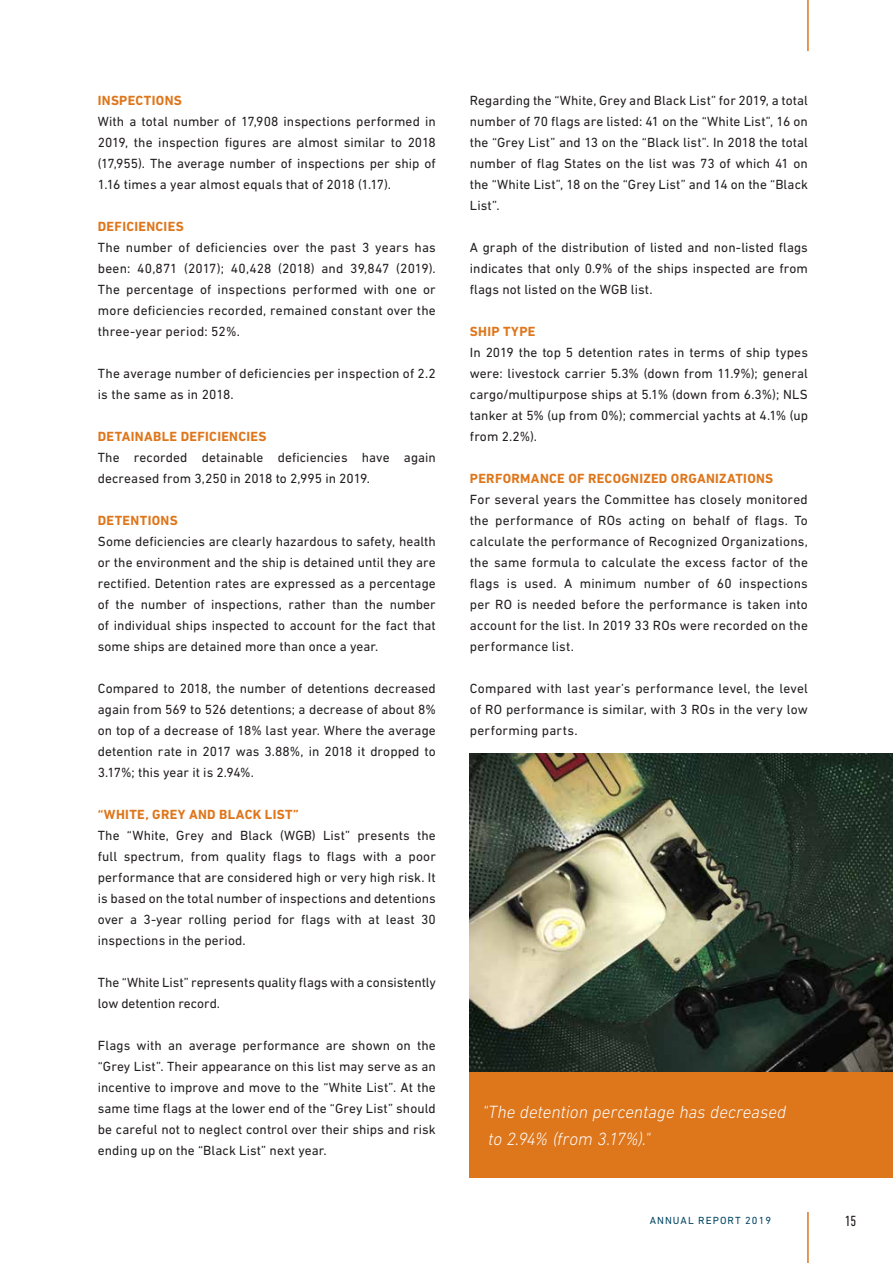
<style>
.page{position:relative;width:893px;height:1263px;background:#fff}
.page>*{position:absolute;margin:0;border:0;box-sizing:border-box;transform-origin:0 0}
.t1{font:italic 300 18px/27px "DIN Next LT Pro";color:#fff}
.t2{font:condensed 15px "DIN Next LT Pro";color:#231f20}
.t3{font:13.5px/21px "DIN Next LT Pro";letter-spacing:.005em;color:#231f20;text-align:justify}
.t4{font:700 13.5px "DIN Next LT Pro";letter-spacing:.025em;color:#de761b}
.t5{font:10.5px "DIN Next LT Pro";letter-spacing:.1em;color:#004662}
</style>
<div class="page">
<hr style="left:807px;top:1212px;width:2px;height:51px;background:#de761b">
<hr style="left:807px;top:0;width:2px;height:51px;background:#de761b">
<hr style="left:0;top:0;width:1px;height:576px;background:#231f20">
<div style="left:470px;top:1071px;width:423px;height:107px;background:#de761b"></div>
<img style="left:470px;top:753px;width:423px;height:318px">
<p class="t4" style="left:98px;top:93px;width:86px">INSPECTIONS</p>
<p class="t3" style="left:98px;top:111px;width:340px">With a total number of 17,908 inspections performed in 2019, the inspection figures are almost similar to 2018 (17,955). The average number of inspections per ship of 1.16 times a year almost equals that of 2018 (1.17).</p>
<p class="t4" style="left:98px;top:219px;width:87px">DEFICIENCIES</p>
<p class="t3" style="left:98px;top:237px;width:340px">The number of deficiencies over the past 3 years has been: 40,871 (2017); 40,428 (2018) and 39,847 (2019).<br>The percentage of inspections performed with one or more deficiencies recorded, remained constant over the three-year period: 52%.</p>
<p class="t3" style="left:98px;top:363px;width:340px">The average number of deficiencies per inspection of 2.2 is the same as in 2018.</p>
<p class="t4" style="left:98px;top:429px;width:170px">DETAINABLE DEFICIENCIES</p>
<p class="t3" style="left:98px;top:447px;width:340px">The recorded detainable deficiencies have again decreased from 3,250 in 2018 to 2,995 in 2019.</p>
<p class="t4" style="left:98px;top:513px;width:81px">DETENTIONS</p>
<p class="t3" style="left:98px;top:531px;width:340px">Some deficiencies are clearly hazardous to safety, health or the environment and the ship is detained until they are rectified. Detention rates are expressed as a percentage of the number of inspections, rather than the number of individual ships inspected to account for the fact that some ships are detained more than once a year.</p>
<p class="t3" style="left:98px;top:678px;width:340px">Compared to 2018, the number of detentions decreased again from 569 to 526 detentions; a decrease of about 8% on top of a decrease of 18% last year. Where the average detention rate in 2017 was 3.88%, in 2018 it dropped to 3.17%; this year it is 2.94%.</p>
<p class="t4" style="left:98px;top:807px;width:203px">“WHITE, GREY AND BLACK LIST”</p>
<p class="t3" style="left:98px;top:825px;width:340px">The “White, Grey and Black (WGB) List” presents the full spectrum, from quality flags to flags with a poor performance that are considered high or very high risk. It is based on the total number of inspections and detentions over a 3-year rolling period for flags with at least 30 inspections in the period.</p>
<p class="t3" style="left:98px;top:972px;width:340px">The “White List” represents quality flags with a consistently low detention record.</p>
<p class="t3" style="left:98px;top:1035px;width:340px">Flags with an average performance are shown on the “Grey List”. Their appearance on this list may serve as an incentive to improve and move to the “White List”. At the same time flags at the lower end of the “Grey List” should be careful not to neglect control over their ships and risk ending up on the “Black List” next year.</p>
<p class="t3" style="left:470px;top:90px;width:340px">Regarding the “White, Grey and Black List” for 2019, a total number of 70 flags are listed: 41 on the “White List”, 16 on the “Grey List” and 13 on the “Black list”. In 2018 the total number of flag States on the list was 73 of which 41 on the “White List”, 18 on the “Grey List” and 14 on the “Black List”.</p>
<p class="t3" style="left:470px;top:237px;width:340px">A graph of the distribution of listed and non-listed flags indicates that only 0.9% of the ships inspected are from flags not listed on the WGB list.</p>
<p class="t4" style="left:470px;top:324px;width:67px">SHIP TYPE</p>
<p class="t3" style="left:470px;top:342px;width:340px">In 2019 the top 5 detention rates in terms of ship types were: livestock carrier 5.3% (down from 11.9%); general cargo/multipurpose ships at 5.1% (down from 6.3%); NLS tanker at 5% (up from 0%); commercial yachts at 4.1% (up from 2.2%).</p>
<p class="t4" style="left:470px;top:471px;width:305px">PERFORMANCE OF RECOGNIZED ORGANIZATIONS</p>
<p class="t3" style="left:470px;top:489px;width:340px">For several years the Committee has closely monitored the performance of ROs acting on behalf of flags. To calculate the performance of Recognized Organizations, the same formula to calculate the excess factor of the flags is used. A minimum number of 60 inspections per RO is needed before the performance is taken into account for the list. In 2019 33 ROs were recorded on the performance list.</p>
<p class="t3" style="left:470px;top:678px;width:340px">Compared with last year’s performance level, the level of RO performance is similar, with 3 ROs in the very low performing parts.</p>
<h1 class="t1" style="left:488px;top:1098px;width:299px;text-indent:-6px">"The detention percentage has decreased to 2.94% (from 3.17%)."</h1>
<p class="t5" style="left:650px;top:1214px;width:123px">ANNUAL REPORT 2019</p>
<p class="t2" style="left:845px;top:1212px;width:13px">15</p>
</div>
